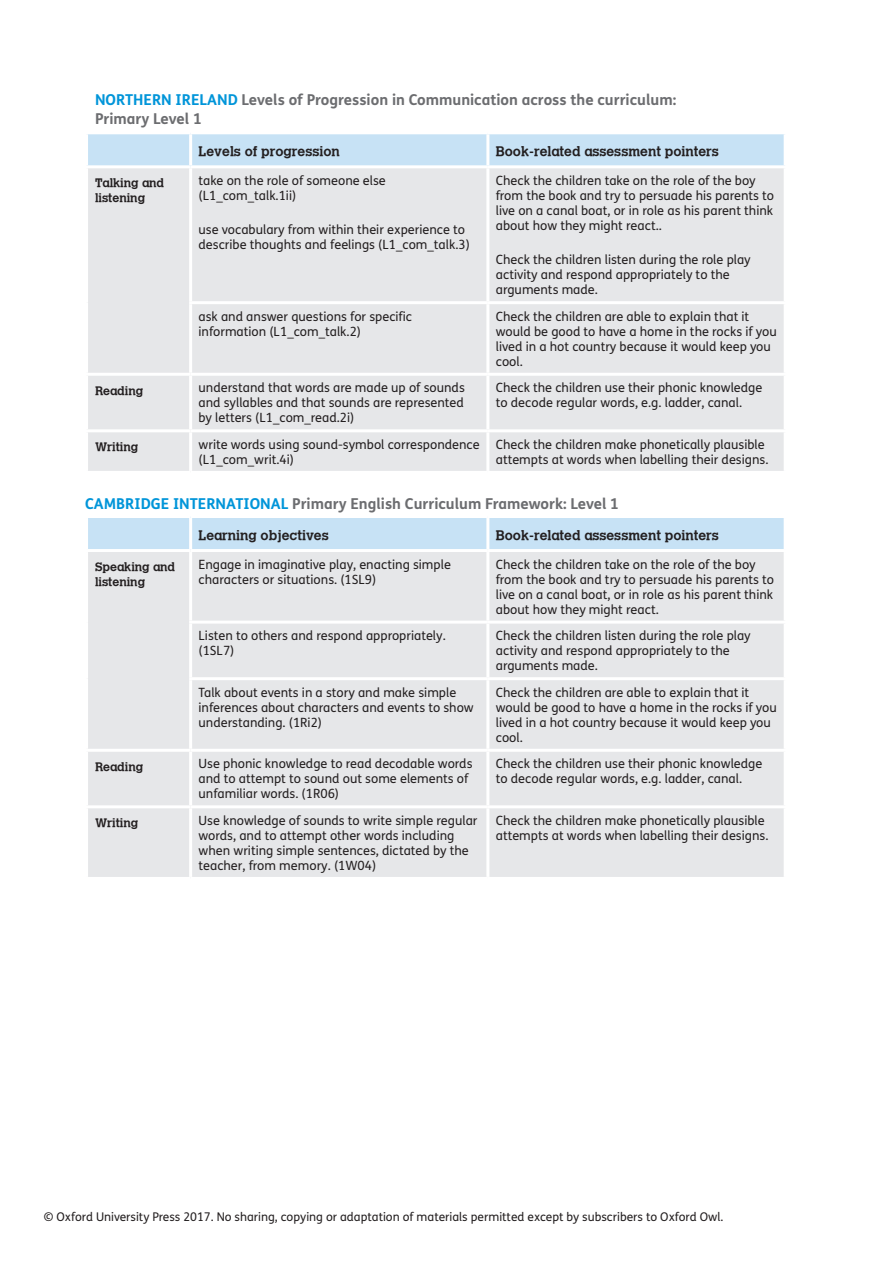
<style>
.page{position:relative;width:893px;height:1263px;background:#fff}
.page>*{position:absolute;margin:0;border:0;box-sizing:border-box;transform-origin:0 0}
.t1{font:700 15px/19.5px "FS Me";color:#6c6d70}
.t2{font:13.5px "Calvert MT Bold";color:#231f20}
.t3{font:12.75px/15px "FS Me";color:#231f20}
.t4{font:12px "FS Me";color:#231f20}
.t5{font:12px/15px "Calvert MT Bold";color:#231f20}
.s1{color:#0095d9}
</style>
<div class="page">
<div style="left:88px;top:134px;width:696px;height:31px;background:#c7e2f5"></div>
<div style="left:88px;top:168px;width:696px;height:303px;background:#e6e7e9"></div>
<hr style="left:85px;top:429px;width:106px;height:3px;background:#fff">
<hr style="left:189px;top:432px;width:3px;height:39px;background:#fff">
<hr style="left:189px;top:168px;width:3px;height:133px;background:#fff">
<hr style="left:189px;top:304px;width:3px;height:69px;background:#fff">
<hr style="left:85px;top:373px;width:106px;height:3px;background:#fff">
<hr style="left:189px;top:134px;width:3px;height:31px;background:#fff">
<hr style="left:486px;top:134px;width:3px;height:31px;background:#fff">
<hr style="left:486px;top:168px;width:3px;height:133px;background:#fff">
<hr style="left:189px;top:301px;width:299px;height:3px;background:#fff">
<hr style="left:488px;top:301px;width:299px;height:3px;background:#fff">
<hr style="left:486px;top:304px;width:3px;height:69px;background:#fff">
<hr style="left:191px;top:373px;width:297px;height:3px;background:#fff">
<hr style="left:189px;top:376px;width:3px;height:53px;background:#fff">
<hr style="left:488px;top:373px;width:299px;height:3px;background:#fff">
<hr style="left:486px;top:376px;width:3px;height:53px;background:#fff">
<hr style="left:191px;top:429px;width:297px;height:3px;background:#fff">
<hr style="left:488px;top:429px;width:299px;height:3px;background:#fff">
<hr style="left:486px;top:432px;width:3px;height:39px;background:#fff">
<div style="left:88px;top:518px;width:696px;height:31px;background:#c7e2f5"></div>
<div style="left:88px;top:552px;width:696px;height:325px;background:#e6e7e9"></div>
<hr style="left:85px;top:805px;width:106px;height:3px;background:#fff">
<hr style="left:189px;top:808px;width:3px;height:69px;background:#fff">
<hr style="left:189px;top:552px;width:3px;height:69px;background:#fff">
<hr style="left:189px;top:624px;width:3px;height:53px;background:#fff">
<hr style="left:189px;top:680px;width:3px;height:69px;background:#fff">
<hr style="left:85px;top:749px;width:106px;height:3px;background:#fff">
<hr style="left:189px;top:518px;width:3px;height:31px;background:#fff">
<hr style="left:486px;top:518px;width:3px;height:31px;background:#fff">
<hr style="left:486px;top:552px;width:3px;height:69px;background:#fff">
<hr style="left:189px;top:621px;width:299px;height:3px;background:#fff">
<hr style="left:488px;top:621px;width:299px;height:3px;background:#fff">
<hr style="left:486px;top:624px;width:3px;height:53px;background:#fff">
<hr style="left:189px;top:677px;width:299px;height:3px;background:#fff">
<hr style="left:488px;top:677px;width:299px;height:3px;background:#fff">
<hr style="left:486px;top:680px;width:3px;height:69px;background:#fff">
<hr style="left:191px;top:749px;width:297px;height:3px;background:#fff">
<hr style="left:189px;top:752px;width:3px;height:53px;background:#fff">
<hr style="left:488px;top:749px;width:299px;height:3px;background:#fff">
<hr style="left:486px;top:752px;width:3px;height:53px;background:#fff">
<hr style="left:191px;top:805px;width:297px;height:3px;background:#fff">
<hr style="left:488px;top:805px;width:299px;height:3px;background:#fff">
<hr style="left:486px;top:808px;width:3px;height:69px;background:#fff">
<p class="t1" style="left:95px;top:89px;width:583px"><span class="s1">NORTHERN IRELAND</span> Levels of Progression in Communication across the curriculum:<br>Primary Level 1</p>
<p class="t2" style="left:199px;top:143px;width:143px">Levels of progression</p>
<p class="t2" style="left:496px;top:143px;width:225px">Book-related assessment pointers</p>
<p class="t5" style="left:95px;top:175px;width:71px">Talking and listening</p>
<p class="t3" style="left:199px;top:173px;width:189px">take on the role of someone else (L1_com_talk.1ii)</p>
<p class="t3" style="left:199px;top:222px;width:273px">use vocabulary from within their experience to describe thoughts and feelings (L1_com_talk.3)</p>
<p class="t3" style="left:496px;top:173px;width:280px">Check the children take on the role of the boy from the book and try to persuade his parents to live on a canal boat, or in role as his parent think about how they might react..</p>
<p class="t3" style="left:496px;top:252px;width:256px">Check the children listen during the role play activity and respond appropriately to the arguments made.</p>
<p class="t3" style="left:199px;top:308px;width:215px">ask and answer questions for specific information (L1_com_talk.2)</p>
<p class="t3" style="left:496px;top:308px;width:282px">Check the children are able to explain that it would be good to have a home in the rocks if you lived in a hot country because it would keep you cool.</p>
<p class="t5" style="left:95px;top:383px;width:50px">Reading</p>
<p class="t3" style="left:199px;top:380px;width:268px;text-align:justify">understand that words are made up of sounds and syllables and that sounds are represented by letters (L1_com_read.2i)</p>
<p class="t3" style="left:496px;top:380px;width:268px">Check the children use their phonic knowledge to decode regular words, e.g. ladder, canal.</p>
<p class="t5" style="left:95px;top:439px;width:45px">Writing</p>
<p class="t3" style="left:199px;top:437px;width:283px">write words using sound-symbol correspondence (L1_com_writ.4i)</p>
<p class="t3" style="left:496px;top:437px;width:274px">Check the children make phonetically plausible attempts at words when labelling their designs.</p>
<p class="t1" style="left:85px;top:493px;width:536px"><span class="s1">CAMBRIDGE INTERNATIONAL</span> Primary English Curriculum Framework: Level 1</p>
<p class="t2" style="left:199px;top:527px;width:132px">Learning objectives</p>
<p class="t2" style="left:496px;top:527px;width:225px">Book-related assessment pointers</p>
<p class="t5" style="left:95px;top:559px;width:82px">Speaking and listening</p>
<p class="t3" style="left:199px;top:556px;width:254px">Engage in imaginative play, enacting simple characters or situations. (1SL9)</p>
<p class="t3" style="left:496px;top:556px;width:280px">Check the children take on the role of the boy from the book and try to persuade his parents to live on a canal boat, or in role as his parent think about how they might react.</p>
<p class="t3" style="left:199px;top:628px;width:249px">Listen to others and respond appropriately. (1SL7)</p>
<p class="t3" style="left:496px;top:628px;width:256px">Check the children listen during the role play activity and respond appropriately to the arguments made.</p>
<p class="t3" style="left:199px;top:684px;width:277px">Talk about events in a story and make simple inferences about characters and events to show understanding. (1Ri2)</p>
<p class="t3" style="left:496px;top:684px;width:282px">Check the children are able to explain that it would be good to have a home in the rocks if you lived in a hot country because it would keep you cool.</p>
<p class="t5" style="left:95px;top:759px;width:50px">Reading</p>
<p class="t3" style="left:199px;top:756px;width:275px">Use phonic knowledge to read decodable words and to attempt to sound out some elements of unfamiliar words. (1R06)</p>
<p class="t3" style="left:496px;top:756px;width:268px">Check the children use their phonic knowledge to decode regular words, e.g. ladder, canal.</p>
<p class="t5" style="left:95px;top:815px;width:45px">Writing</p>
<p class="t3" style="left:199px;top:813px;width:280px">Use knowledge of sounds to write simple regular words, and to attempt other words including when writing simple sentences, dictated by the teacher, from memory. (1W04)</p>
<p class="t3" style="left:496px;top:813px;width:274px">Check the children make phonetically plausible attempts at words when labelling their designs.</p>
<p class="t4" style="left:44px;top:1208px;width:681px">© Oxford University Press 2017. No sharing, copying or adaptation of materials permitted except by subscribers to Oxford Owl.</p>
</div>
